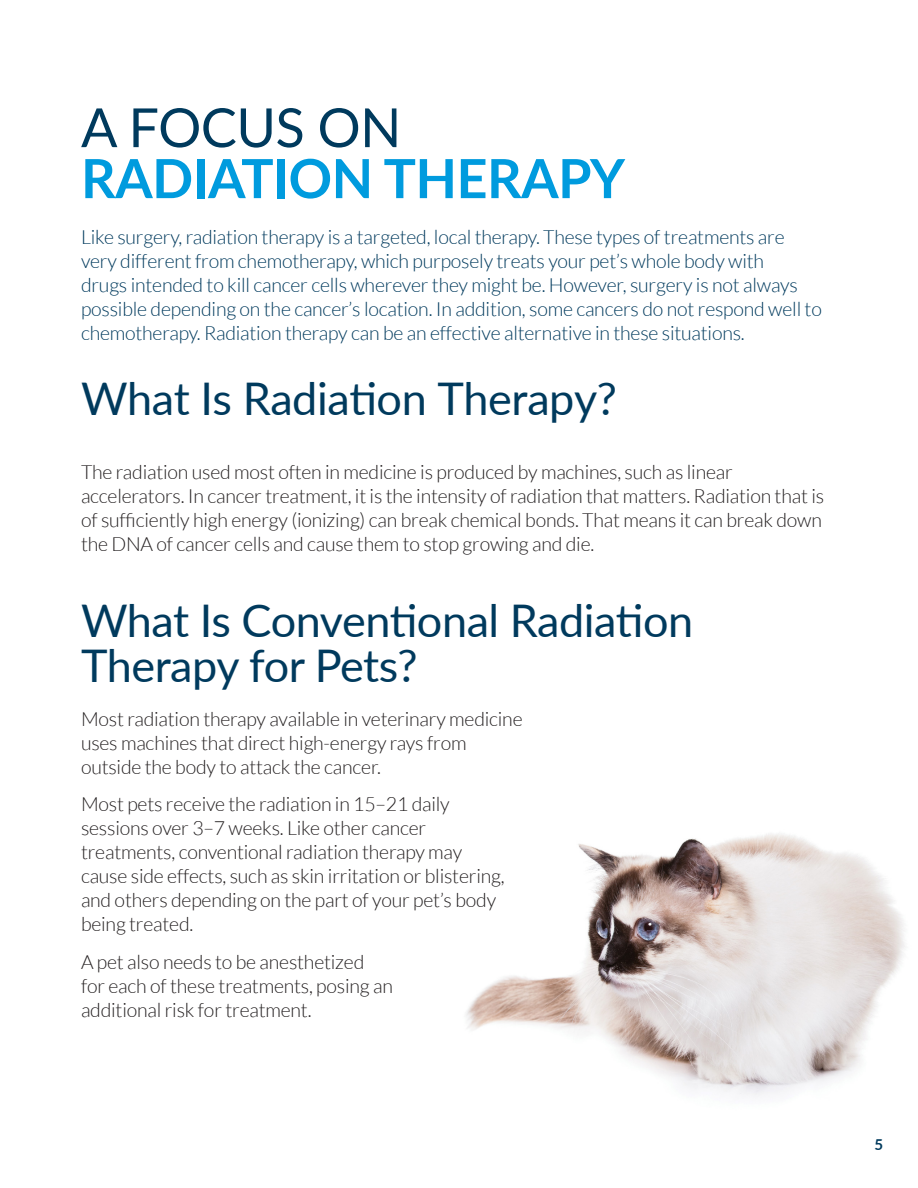
<style>
.page{position:relative;width:918px;height:1188px;background:#fff}
.page>*{position:absolute;margin:0;border:0;box-sizing:border-box;transform-origin:0 0}
.t1{font:700 54px "Lato";letter-spacing:-.01em;color:#009bde}
.t2{font:54px "Lato";letter-spacing:-.01em;color:#003a5d}
.t3{font:45px/45px "Lato";letter-spacing:-.01em;color:#003a5d}
.t4{font:300 19.5px/24px "Lato";letter-spacing:-.01em;color:#231f20}
.t5{font:300 19.5px/24px "Lato";letter-spacing:-.01em;color:#003a5d}
.t6{font:700 15px "Lato";color:#003a5d}
</style>
<div class="page">
<img style="left:466px;top:834px;width:439px;height:262px">
<p class="t2" style="left:81px;top:89px;width:322px">A FOCUS ON</p>
<p class="t1" style="left:81px;top:139px;width:545px">RADIATION THERAPY</p>
<p class="t5" style="left:81px;top:225px;width:742px">Like surgery, radiation therapy is a targeted, local therapy. These types of treatments are very different from chemotherapy, which purposely treats your pet’s whole body with<br>drugs intended to kill cancer cells wherever they might be. However, surgery is not always possible depending on the cancer’s location. In addition, some cancers do not respond well to chemotherapy. Radiation therapy can be an effective alternative in these situations.</p>
<p class="t3" style="left:81px;top:374px;width:537px">What Is Radiation Therapy?</p>
<p class="t4" style="left:81px;top:460px;width:745px">The radiation used most often in medicine is produced by machines, such as linear accelerators. In cancer treatment, it is the intensity of radiation that matters. Radiation that is of sufficiently high energy (ionizing) can break chemical bonds. That means it can break down the DNA of cancer cells and cause them to stop growing and die.</p>
<p class="t3" style="left:81px;top:596px;width:614px">What Is Conventional Radiation<br>Therapy for Pets?</p>
<p class="t4" style="left:81px;top:707px;width:443px">Most radiation therapy available in veterinary medicine uses machines that direct high-energy rays from outside the body to attack the cancer.</p>
<p class="t4" style="left:81px;top:793px;width:425px">Most pets receive the radiation in 15–21 daily sessions over 3–7 weeks. Like other cancer treatments, conventional radiation therapy may cause side effects, such as skin irritation or blistering, and others depending on the part of your pet’s body being treated.</p>
<p class="t4" style="left:81px;top:950px;width:313px">A pet also needs to be anesthetized for each of these treatments, posing an additional risk for treatment.</p>
<p class="t6" style="left:874px;top:1134px;width:10px">5</p>
</div>
